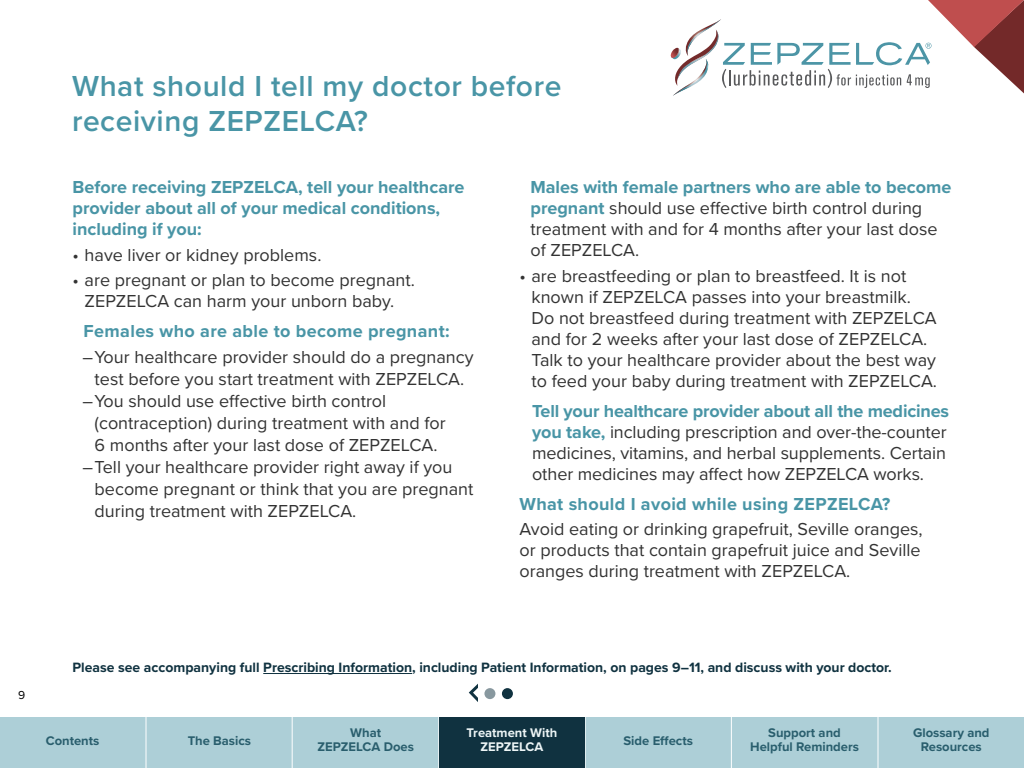
<style>
.page{position:relative;width:1024px;height:768px;background:#fff}
.page>*{position:absolute;margin:0;border:0;box-sizing:border-box;transform-origin:0 0}
.t1{font:600 30px/35px "Proxima Nova";letter-spacing:.02em;color:#4995a6}
.t2{font:18px/21px "Proxima Nova";color:#333}
.t3{font:700 18px/21px "Proxima Nova";color:#4995a6}
.t4{font:700 18px "Proxima Nova";letter-spacing:.02em;color:#4995a6}
.t5{font:700 14px "Proxima Nova";color:#103240}
.t6{font:700 13px/14px "Proxima Nova";color:#103240;text-align:center}
.t7{font:700 13px/14px "Proxima Nova";color:#edf5f6;text-align:center}
.t8{font:12px "Proxima Nova";color:#000}
.s1{font-weight:700;color:#4995a6}
</style>
<div class="page">
<svg style="left:670px;top:0;width:354px;height:96px"></svg>
<div style="left:484px;top:688px;width:11px;height:11px;background:#88989f;border-radius:50%"></div>
<div style="left:502px;top:688px;width:11px;height:11px;background:#103240;border-radius:50%"></div>
<svg style="left:468px;top:683px;width:10px;height:19px"></svg>
<hr style="left:263px;top:673px;width:149px;height:1px;background:#103240">
<div style="left:0;top:717px;width:1024px;height:51px;background:#adcfd7"></div>
<hr style="left:585px;top:717px;width:1px;height:51px;background:#fff">
<hr style="left:731px;top:717px;width:1px;height:51px;background:#fff">
<hr style="left:878px;top:717px;width:1px;height:51px;background:#fff">
<hr style="left:146px;top:717px;width:1px;height:51px;background:#fff">
<hr style="left:292px;top:717px;width:1px;height:51px;background:#fff">
<hr style="left:438px;top:717px;width:1px;height:51px;background:#fff">
<div style="left:439px;top:717px;width:146px;height:51px;background:#103240"></div>
<h1 class="t1" style="left:72px;top:67px;width:491px">What should I tell my doctor before receiving ZEPZELCA?</h1>
<p class="t3" style="left:73px;top:176px;width:393px">Before receiving ZEPZELCA, tell your healthcare provider about all of your medical conditions, including if you:</p>
<p class="t2" style="left:73px;top:243px;width:250px">• have liver or kidney problems.</p>
<p class="t2" style="left:73px;top:269px;width:344px;text-align:center">• are pregnant or plan to become pregnant.<br>ZEPZELCA can harm your unborn baby.</p>
<p class="t4" style="left:84px;top:318px;width:368px">Females who are able to become pregnant:</p>
<p class="t2" style="left:83px;top:346px;width:393px">–Your healthcare provider should do a pregnancy</p>
<p class="t2" style="left:95px;top:368px;width:371px">test before you start treatment with ZEPZELCA.</p>
<p class="t2" style="left:83px;top:390px;width:305px">–You should use effective birth control</p>
<p class="t2" style="left:95px;top:412px;width:353px">(contraception) during treatment with and for</p>
<p class="t2" style="left:95px;top:434px;width:344px">6 months after your last dose of ZEPZELCA.</p>
<p class="t2" style="left:83px;top:456px;width:371px">–Tell your healthcare provider right away if you</p>
<p class="t2" style="left:95px;top:478px;width:380px">become pregnant or think that you are pregnant</p>
<p class="t2" style="left:95px;top:500px;width:263px">during treatment with ZEPZELCA.</p>
<p class="t2" style="left:530px;top:176px;width:422px"><span class="s1">Males with female partners who are able to become pregnant</span> should use effective birth control during treatment with and for 4 months after your last dose of ZEPZELCA.</p>
<p class="t2" style="left:531px;top:264px;width:407px;text-indent:-12px">• are breastfeeding or plan to breastfeed. It is not known if ZEPZELCA passes into your breastmilk.<br>Do not breastfeed during treatment with ZEPZELCA and for 2 weeks after your last dose of ZEPZELCA.<br>Talk to your healthcare provider about the best way to feed your baby during treatment with ZEPZELCA.</p>
<p class="t2" style="left:532px;top:399px;width:419px"><span class="s1">Tell your healthcare provider about all the medicines you take,</span> including prescription and over-the-counter medicines, vitamins, and herbal supplements. Certain other medicines may affect how ZEPZELCA works.</p>
<p class="t4" style="left:519px;top:490px;width:372px">What should I avoid while using ZEPZELCA?</p>
<p class="t2" style="left:519px;top:518px;width:405px;text-align:justify">Avoid eating or drinking grapefruit, Seville oranges, or products that contain grapefruit juice and Seville oranges during treatment with ZEPZELCA.</p>
<p class="t8" style="left:18px;top:687px;width:9px">9</p>
<p class="t5" style="left:72px;top:656px;width:821px">Please see accompanying full Prescribing Information, including Patient Information, on pages 9–11, and discuss with your doctor.</p>
<p class="t7" style="left:467px;top:726px;width:92px">Treatment With<br>ZEPZELCA</p>
<p class="t6" style="left:188px;top:733px;width:65px">The Basics</p>
<p class="t6" style="left:318px;top:726px;width:98px">What<br>ZEPZELCA Does</p>
<p class="t6" style="left:750px;top:726px;width:110px">Support and<br>Helpful Reminders</p>
<p class="t6" style="left:913px;top:726px;width:78px">Glossary and<br>Resources</p>
<p class="t6" style="left:46px;top:734px;width:55px">Contents</p>
<p class="t6" style="left:623px;top:733px;width:71px">Side Effects</p>
</div>
